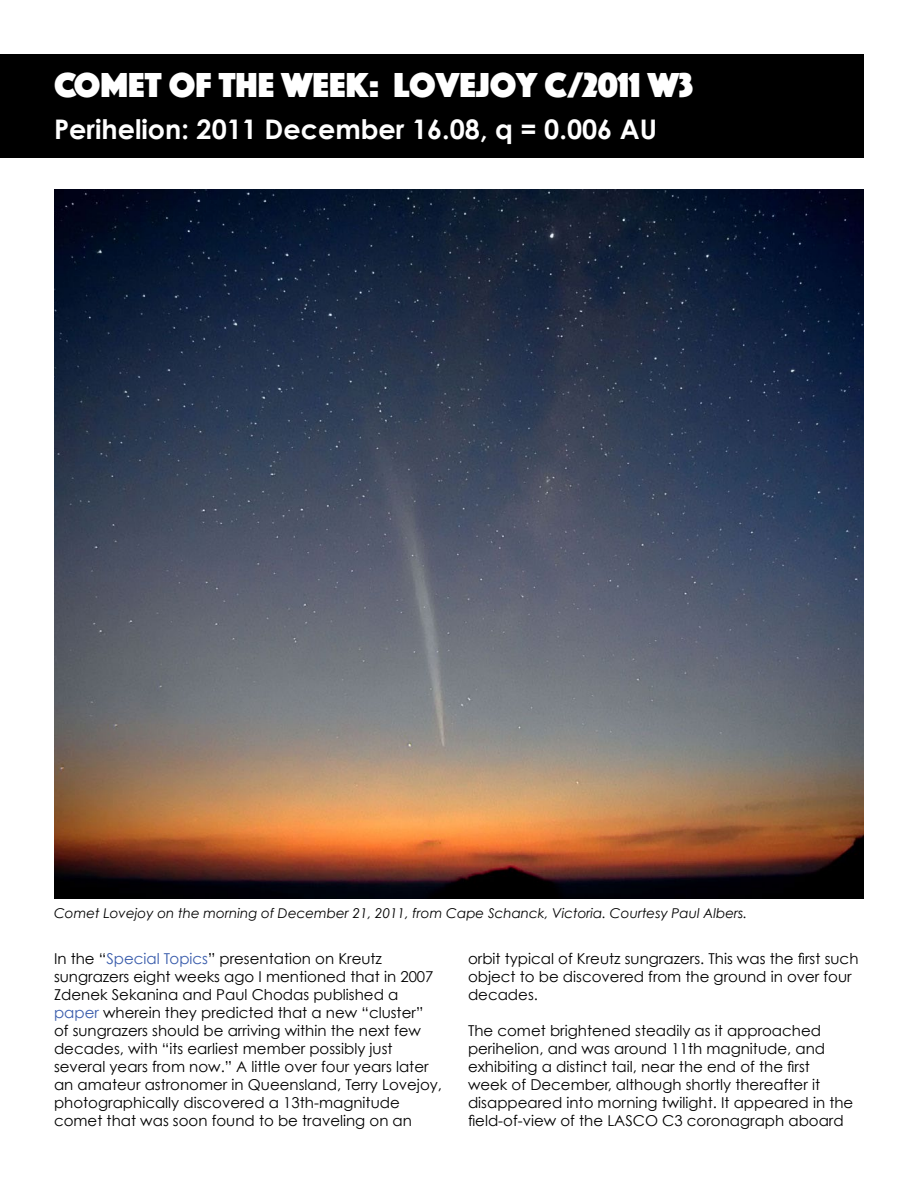
<style>
.page{position:relative;width:918px;height:1188px;background:#fff}
.page>*{position:absolute;margin:0;border:0;box-sizing:border-box;transform-origin:0 0}
.t1{font:36px "Phosphate Solid";color:#fff}
.t2{font:700 27px "Century Gothic";color:#fff}
.Body_Type{font:15px/18px "Century Gothic";color:#000}
.Cutlines{font:italic 13.5px "Century Gothic";color:#000}
.s1{color:#385bab}
</style>
<div class="page">
<div style="left:0;top:54px;width:864px;height:104px;background:#000"></div>
<img style="left:54px;top:189px;width:810px;height:709px">
<p class="t1" style="left:54px;top:59px;width:641px">COMET OF THE WEEK: LOVEJOY C/2011 W3</p>
<p class="t2" style="left:54px;top:112px;width:605px">Perihelion: 2011 December 16.08, q = 0.006 AU</p>
<p class="Cutlines" style="left:54px;top:905px;width:695px">Comet Lovejoy on the morning of December 21, 2011, from Cape Schanck, Victoria. Courtesy Paul Albers.</p>
<p class="Body_Type" style="left:54px;top:949px;width:390px">In the “<span class="s1">Special Topics</span>” presentation on Kreutz sungrazers eight weeks ago I mentioned that in 2007<br>Zdenek Sekanina and Paul Chodas published a <span class="s1">paper</span> wherein they predicted that a new “cluster”<br>of sungrazers should be arriving within the next few decades, with “its earliest member possibly just several years from now.” A little over four years later an amateur astronomer in Queensland, Terry Lovejoy, photographically discovered a 13th-magnitude comet that was soon found to be traveling on an</p>
<p class="Body_Type" style="left:468px;top:949px;width:392px">orbit typical of Kreutz sungrazers. This was the first such object to be discovered from the ground in over four decades.</p>
<p class="Body_Type" style="left:468px;top:1021px;width:387px">The comet brightened steadily as it approached perihelion, and was around 11th magnitude, and exhibiting a distinct tail, near the end of the first<br>week of December, although shortly thereafter it disappeared into morning twilight. It appeared in the field-of-view of the LASCO C3 coronagraph aboard</p>
</div>
